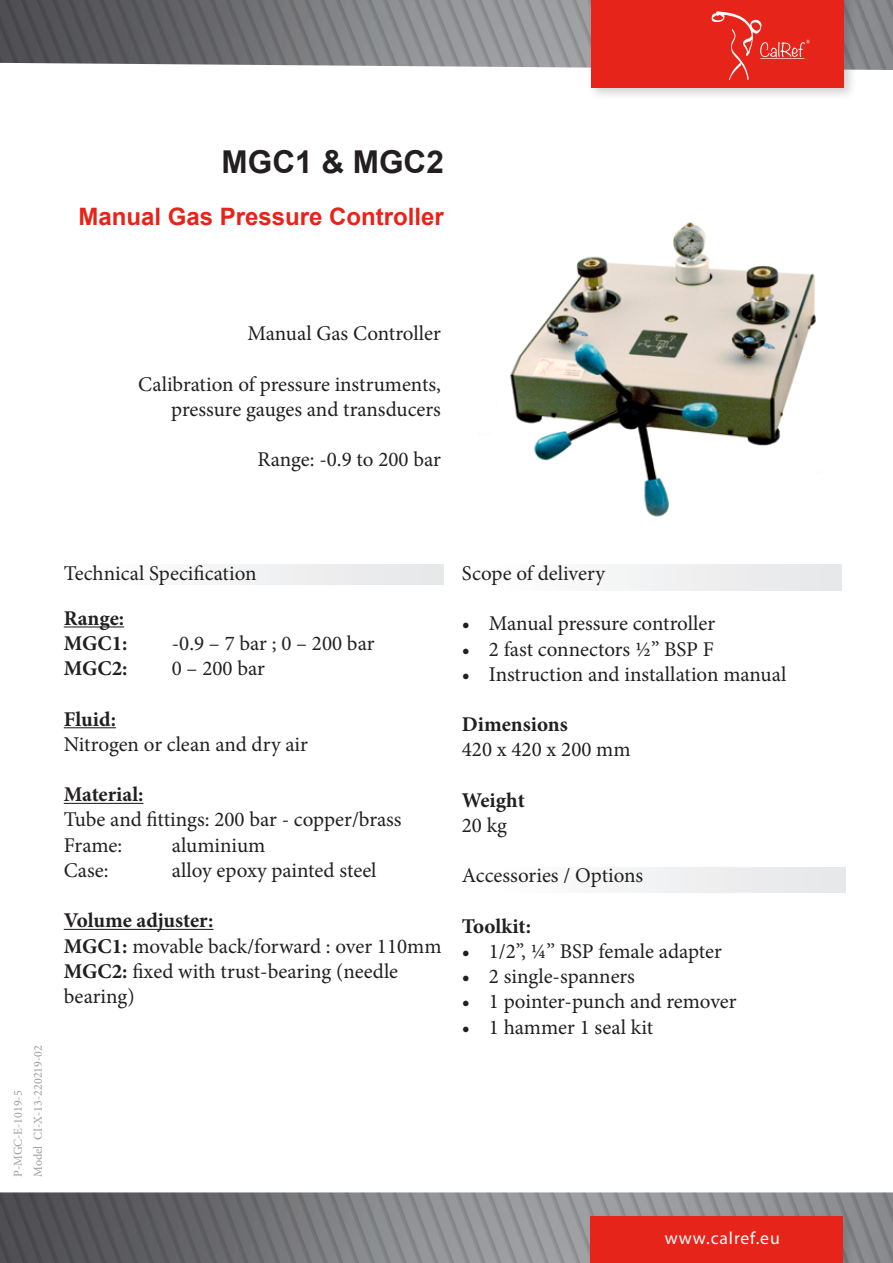
<style>
.page{position:relative;width:893px;height:1263px;background:#fff}
.page>*{position:absolute;margin:0;border:0;box-sizing:border-box;transform-origin:0 0}
.t1{font:700 31.5px "Arial";color:#231f20}
.t2{font:700 24px "Arial";color:#e72419}
.t3{font:21px/25.2px "Minion Pro";color:#231f20}
.t4{font:700 21px "Minion Pro";color:#231f20}
.t5{font:17.7px "Myriad Pro";letter-spacing:.05em;color:#fff}
.t6{font:12px "Minion Pro";color:#9b9da0}
.s1{font-weight:700}
</style>
<div class="page">
<img style="left:0;top:0;width:893px;height:70px">
<img style="left:0;top:1192px;width:893px;height:71px">
<div style="left:587px;top:1213px;width:269px;height:50px;background:#231f20;opacity:.2"></div>
<div style="left:591px;top:1216px;width:252px;height:47px;background:#e72419"></div>
<div style="left:587px;top:0;width:270px;height:101px;background:#231f20;opacity:.2"></div>
<div style="left:592px;top:0;width:252px;height:88px;background:#e72419"></div>
<svg style="left:711px;top:11px;width:99px;height:69px"></svg>
<div style="left:465px;top:867px;width:380px;height:26px;background:linear-gradient(to right,#fff,#e5e6e8)"></div>
<div style="left:462px;top:565px;width:380px;height:25px;background:linear-gradient(to right,#fff,#e5e6e8)"></div>
<div style="left:64px;top:565px;width:380px;height:19px;background:linear-gradient(to right,#fff,#e5e6e8)"></div>
<hr style="left:64px;top:626px;width:60px;height:1px;background:#231f20">
<hr style="left:64px;top:727px;width:52px;height:1px;background:#231f20">
<hr style="left:64px;top:803px;width:79px;height:1px;background:#231f20">
<hr style="left:64px;top:929px;width:149px;height:1px;background:#231f20">
<img style="left:479px;top:222px;width:339px;height:295px">
<p class="t1" style="left:222px;top:141px;width:224px">MGC1 &amp; MGC2</p>
<p class="t2" style="left:78px;top:201px;width:367px">Manual Gas Pressure Controller</p>
<p class="t3" style="left:247px;top:321px;width:195px">Manual Gas Controller</p>
<p class="t3" style="left:138px;top:371px;width:304px">Calibration of pressure instruments,</p>
<p class="t3" style="left:171px;top:397px;width:271px">pressure gauges and transducers</p>
<p class="t3" style="left:257px;top:447px;width:185px">Range: -0.9 to 200 bar</p>
<p class="t6" style="left:10px;top:1176px;width:88px;rotate:-90deg">P-MGC-E-1019-5</p>
<p class="t6" style="left:30px;top:1176px;width:133px;rotate:-90deg">Model CI-X-13-220219-02</p>
<p class="t3" style="left:64px;top:561px;width:194px">Technical Specification</p>
<p class="t4" style="left:64px;top:603px;width:62px">Range:</p>
<p class="t4" style="left:64px;top:628px;width:65px">MGC1:</p>
<p class="t3" style="left:172px;top:631px;width:204px">-0.9 – 7 bar ; 0 – 200 bar</p>
<p class="t4" style="left:64px;top:654px;width:65px">MGC2:</p>
<p class="t3" style="left:172px;top:656px;width:95px">0 – 200 bar</p>
<p class="t4" style="left:64px;top:704px;width:54px">Fluid:</p>
<p class="t3" style="left:64px;top:732px;width:246px">Nitrogen or clean and dry air</p>
<p class="t4" style="left:64px;top:780px;width:81px">Material:</p>
<p class="t3" style="left:64px;top:807px;width:339px">Tube and fittings: 200 bar - copper/brass</p>
<p class="t3" style="left:64px;top:832px;width:60px">Frame:</p>
<p class="t3" style="left:172px;top:832px;width:95px">aluminium</p>
<p class="t3" style="left:64px;top:858px;width:46px">Case:</p>
<p class="t3" style="left:172px;top:858px;width:206px">alloy epoxy painted steel</p>
<p class="t4" style="left:64px;top:906px;width:151px">Volume adjuster:</p>
<p class="t3" style="left:64px;top:933px;width:379px"><span class="s1">MGC1:</span> movable back/forward : over 110mm</p>
<p class="t3" style="left:64px;top:958px;width:336px"><span class="s1">MGC2:</span> fixed with trust-bearing (needle bearing)</p>
<p class="t3" style="left:462px;top:561px;width:145px">Scope of delivery</p>
<p class="t3" style="left:462px;top:611px;width:255px">• Manual pressure controller</p>
<p class="t3" style="left:462px;top:636px;width:254px">• 2 fast connectors ½” BSP F</p>
<p class="t3" style="left:462px;top:662px;width:326px">• Instruction and installation manual</p>
<p class="t4" style="left:462px;top:710px;width:107px">Dimensions</p>
<p class="t3" style="left:462px;top:737px;width:170px">420 x 420 x 200 mm</p>
<p class="t4" style="left:462px;top:785px;width:64px">Weight</p>
<p class="t3" style="left:462px;top:813px;width:47px">20 kg</p>
<p class="t3" style="left:462px;top:863px;width:183px">Accessories / Options</p>
<p class="t4" style="left:462px;top:911px;width:71px">Toolkit:</p>
<p class="t3" style="left:462px;top:939px;width:261px">• 1/2”, ¼’’ BSP female adapter</p>
<p class="t3" style="left:462px;top:964px;width:175px">• 2 single-spanners</p>
<p class="t3" style="left:462px;top:989px;width:276px">• 1 pointer-punch and remover</p>
<p class="t3" style="left:462px;top:1014px;width:193px">• 1 hammer 1 seal kit</p>
<p class="t5" style="left:665px;top:1227px;width:117px">www.calref.eu</p>
</div>
